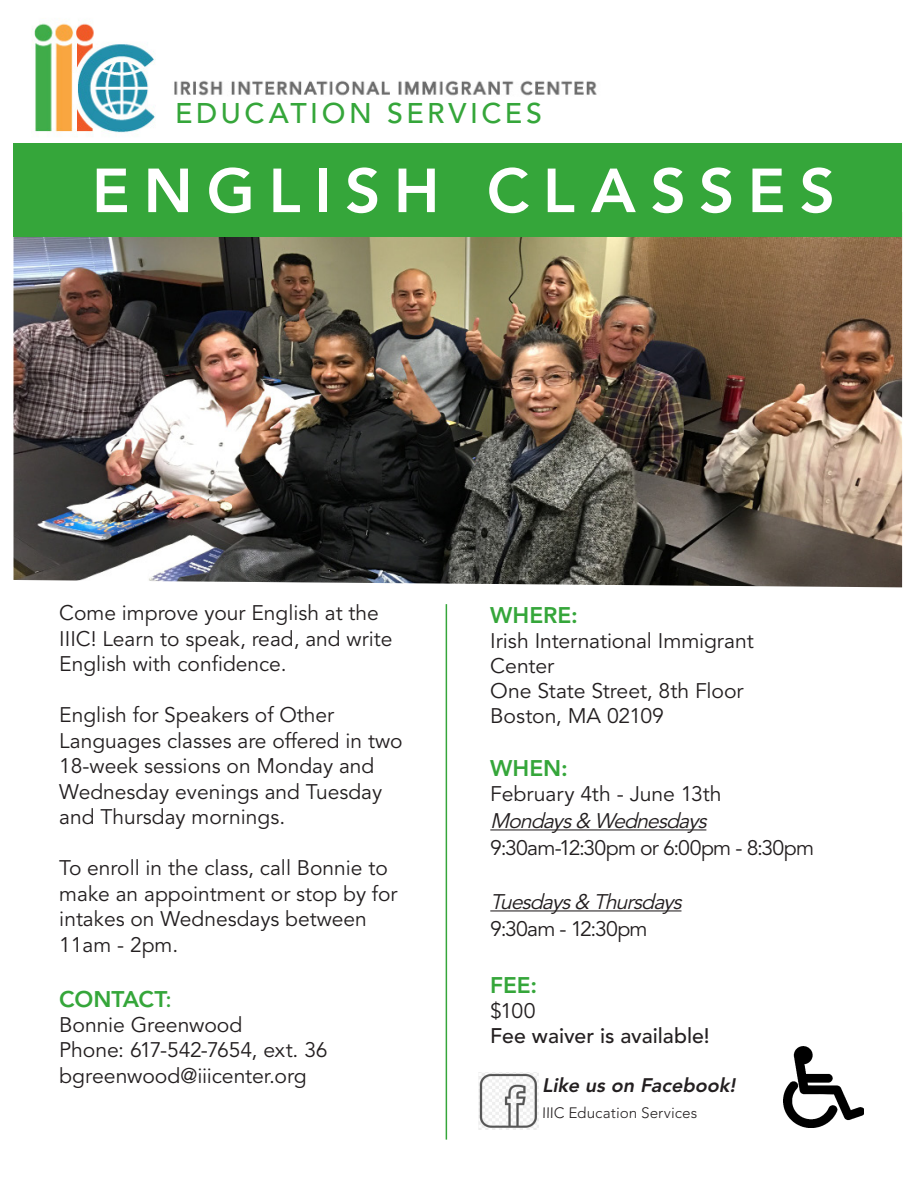
<style>
.page{position:relative;width:918px;height:1188px;background:#fff}
.page>*{position:absolute;margin:0;border:0;box-sizing:border-box;transform-origin:0 0}
.Topic_Heading_of_Fly{font:800 61.5px "Avenir LT Std";letter-spacing:.22em;color:#fff}
.t1{font:500 28.2px "Avenir LT Std";letter-spacing:.125em;color:#35a63a}
.Who_What_When_Red{font:800 22.5px "Avenir LT Std";color:#35a63a}
.Red_Body_Copy{font:21px/25.5px "Avenir LT Std";color:#231f20}
.Red_Body_Copy-2{font:21px "Avenir LT Std";letter-spacing:-.035em;color:#231f20}
.Red_Body_Copy-3{font:italic 21px "Avenir LT Std";color:#231f20}
.Who_What_When_Red-2{font:500 21px "Avenir LT Std";color:#231f20}
.Who_What_When_Red-3{font:21px "Avenir LT Std";color:#231f20}
.Right_Body_Copy{font:italic 800 19.5px "Avenir LT Std";color:#231f20}
.Right_Body_Copy-2{font:300 15px "Avenir LT Std";color:#231f20}
.s1{font-weight:500}
</style>
<div class="page">
<hr style="left:490px;top:829px;width:216px;height:1px;background:#231f20">
<hr style="left:490px;top:910px;width:191px;height:1px;background:#231f20">
<hr style="left:446px;top:604px;width:1px;height:536px;background:#35a63a">
<img style="left:783px;top:1047px;width:81px;height:80px">
<img style="left:479px;top:1072px;width:60px;height:58px">
<img style="left:32px;top:20px;width:565px;height:113px">
<div style="left:176px;top:102px;width:446px;height:37px;background:#fff"></div>
<img style="left:14px;top:237px;width:888px;height:350px">
<div style="left:14px;top:143px;width:888px;height:94px;background:#35a63a"></div>
<p class="t1" style="left:175px;top:97px;width:368px">EDUCATION SERVICES</p>
<p class="t1" style="left:171px;top:101px;width:368px">EDUCATION SERVICES</p>
<p class="Topic_Heading_of_Fly" style="left:92px;top:154px;width:745px">ENGLISH CLASSES</p>
<p class="Red_Body_Copy" style="left:59px;top:601px;width:335px">Come improve your English at the<br>IIIC! Learn to speak, read, and write<br>English with confidence.</p>
<p class="Red_Body_Copy" style="left:59px;top:703px;width:276px">English for Speakers of Other</p>
<p class="Red_Body_Copy" style="left:59px;top:728px;width:345px">Languages classes are offered in two<br>18-week sessions on Monday and<br>Wednesday evenings and Tuesday and Thursday mornings.</p>
<p class="Red_Body_Copy" style="left:59px;top:856px;width:340px">To enroll in the class, call Bonnie to make an appointment or stop by for intakes on Wednesdays between<br>11am - 2pm.</p>
<p class="Who_What_When_Red" style="left:59px;top:986px;width:114px">CONTACT<span class="s1">:</span></p>
<p class="Red_Body_Copy" style="left:59px;top:1013px;width:185px">Bonnie Greenwood</p>
<p class="Red_Body_Copy" style="left:59px;top:1038px;width:270px">Phone: 617-542-7654, ext. 36</p>
<p class="Red_Body_Copy" style="left:59px;top:1063px;width:249px">bgreenwood@iiicenter.org</p>
<p class="Right_Body_Copy" style="left:542px;top:1074px;width:199px">Like us on Facebook!</p>
<p class="Right_Body_Copy-2" style="left:542px;top:1104px;width:157px">IIIC Education Services</p>
<p class="Who_What_When_Red" style="left:490px;top:602px;width:89px">WHERE:</p>
<p class="Red_Body_Copy" style="left:490px;top:629px;width:265px">Irish International Immigrant<br>Center</p>
<p class="Red_Body_Copy" style="left:490px;top:679px;width:255px">One State Street, 8th Floor</p>
<p class="Red_Body_Copy" style="left:490px;top:704px;width:175px">Boston, MA 02109</p>
<p class="Who_What_When_Red" style="left:490px;top:755px;width:79px">WHEN:</p>
<p class="Red_Body_Copy" style="left:490px;top:781px;width:233px">February 4th - June 13th</p>
<p class="Red_Body_Copy-3" style="left:490px;top:809px;width:223px">Mondays&amp; Wednesdays</p>
<p class="Red_Body_Copy-2" style="left:490px;top:836px;width:325px">9:30am-12:30pm or 6:00pm - 8:30pm</p>
<p class="Red_Body_Copy-3" style="left:490px;top:890px;width:199px">Tuesdays&amp; Thursdays</p>
<p class="Red_Body_Copy-2" style="left:490px;top:917px;width:159px">9:30am - 12:30pm</p>
<p class="Who_What_When_Red" style="left:490px;top:971px;width:48px">FEE:</p>
<p class="Who_What_When_Red-3" style="left:490px;top:998px;width:47px">$100</p>
<p class="Who_What_When_Red-2" style="left:490px;top:1024px;width:221px">Fee waiver is available!</p>
</div>
